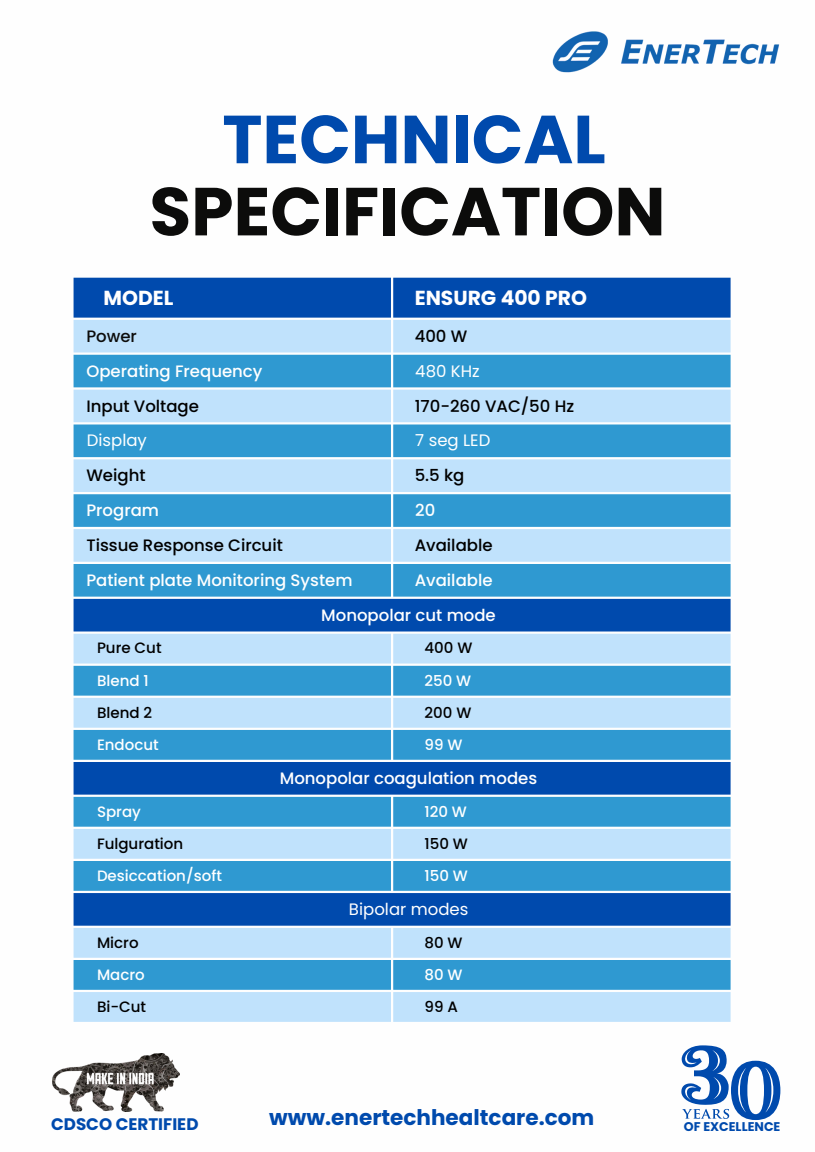
<style>
.page{position:relative;width:815px;height:1152px;background:#fff}
.page>*{position:absolute;margin:0;border:0;box-sizing:border-box;transform-origin:0 0}
.t1{font:700 67.88px "Poppins";color:#0c0c0b}
.t2{font:700 67.88px "Poppins";color:#004aad}
.t3{font:700 21.52px "Poppins";color:#004aad}
.t4{font:700 20.25px "Poppins";color:#fff}
.t5{font:700 16.73px "Poppins";color:#004aad}
.t6{font:500 16.5px "Poppins";color:#fff}
.t7{font:500 16.5px "Poppins";color:#000}
.t8{font:16.5px "Poppins";color:#fff}
.t9{font:500 16.5px "Poppins";color:#0c0c0b}
.t10{font:500 15px "Poppins";color:#fff}
.t11{font:500 15px "Poppins";color:#000}
.t12{font:700 12.6px "Poppins";color:#004aad}
</style>
<div class="page">
<div style="left:74px;top:278px;width:656px;height:40px;background:#004aad"></div>
<svg style="left:74px;top:320px;width:656px;height:702px;fill:#c0e2fc"></svg>
<svg style="left:74px;top:355px;width:656px;height:635px"></svg>
<img style="left:552px;top:31px;width:228px;height:42px">
<img style="left:52px;top:1053px;width:127px;height:58px">
<svg style="left:681px;top:1045px;width:99px;height:75px"></svg>
<p class="t2" style="left:222px;top:92px;width:385px">TECHNICAL</p>
<h1 class="t1" style="left:149px;top:164px;width:517px">SPECIFICATION</h1>
<p class="t4" style="left:104px;top:283px;width:71px">MODEL</p>
<h1 class="t4" style="left:414px;top:283px;width:174px">ENSURG 400 PRO</h1>
<h1 class="t9" style="left:86px;top:324px;width:52px">Power</h1>
<p class="t7" style="left:414px;top:324px;width:54px">400 W</p>
<p class="t6" style="left:86px;top:359px;width:177px">Operating Frequency</p>
<p class="t8" style="left:415px;top:359px;width:66px">480 KHz</p>
<p class="t7" style="left:86px;top:394px;width:114px">Input Voltage</p>
<p class="t7" style="left:414px;top:394px;width:161px">170-260 VAC/50 Hz</p>
<p class="t8" style="left:87px;top:429px;width:62px">Display</p>
<p class="t8" style="left:415px;top:429px;width:77px">7 seg LED</p>
<p class="t7" style="left:86px;top:464px;width:61px">Weight</p>
<p class="t7" style="left:414px;top:464px;width:51px">5.5 kg</p>
<p class="t6" style="left:86px;top:499px;width:74px">Program</p>
<p class="t6" style="left:415px;top:499px;width:22px">20</p>
<p class="t7" style="left:86px;top:534px;width:198px">Tissue Response Circuit</p>
<p class="t7" style="left:414px;top:534px;width:79px">Available</p>
<p class="t6" style="left:86px;top:569px;width:267px">Patient plate Monitoring System</p>
<p class="t6" style="left:414px;top:569px;width:79px">Available</p>
<p class="t6" style="left:321px;top:603px;width:176px">Monopolar cut mode</p>
<p class="t11" style="left:97px;top:638px;width:66px">Pure Cut</p>
<p class="t11" style="left:424px;top:638px;width:49px">400 W</p>
<p class="t10" style="left:97px;top:670px;width:53px">Blend 1</p>
<p class="t10" style="left:424px;top:670px;width:48px">250 W</p>
<p class="t11" style="left:97px;top:702px;width:57px">Blend 2</p>
<p class="t11" style="left:424px;top:702px;width:48px">200 W</p>
<p class="t10" style="left:97px;top:734px;width:63px">Endocut</p>
<p class="t10" style="left:424px;top:734px;width:39px">99 W</p>
<p class="t6" style="left:280px;top:767px;width:259px">Monopolar coagulation modes</p>
<p class="t10" style="left:97px;top:801px;width:45px">Spray</p>
<p class="t10" style="left:424px;top:801px;width:44px">120 W</p>
<p class="t11" style="left:97px;top:833px;width:88px">Fulguration</p>
<p class="t11" style="left:424px;top:833px;width:45px">150 W</p>
<p class="t10" style="left:97px;top:865px;width:126px">Desiccation/soft</p>
<p class="t10" style="left:424px;top:865px;width:45px">150 W</p>
<p class="t8" style="left:349px;top:898px;width:121px">Bipolar modes</p>
<p class="t11" style="left:97px;top:932px;width:43px">Micro</p>
<p class="t11" style="left:424px;top:932px;width:40px">80 W</p>
<p class="t10" style="left:97px;top:964px;width:49px">Macro</p>
<p class="t10" style="left:424px;top:964px;width:40px">80 W</p>
<p class="t11" style="left:97px;top:996px;width:51px">Bi-Cut</p>
<p class="t11" style="left:424px;top:996px;width:35px">99 A</p>
<p class="t5" style="left:51px;top:1112px;width:149px">CDSCO CERTIFIED</p>
<h2 class="t3" style="left:269px;top:1102px;width:326px">www.enertechhealtcare.com</h2>
<p class="t12" style="left:683px;top:1118px;width:98px">OF EXCELLENCE</p>
</div>
